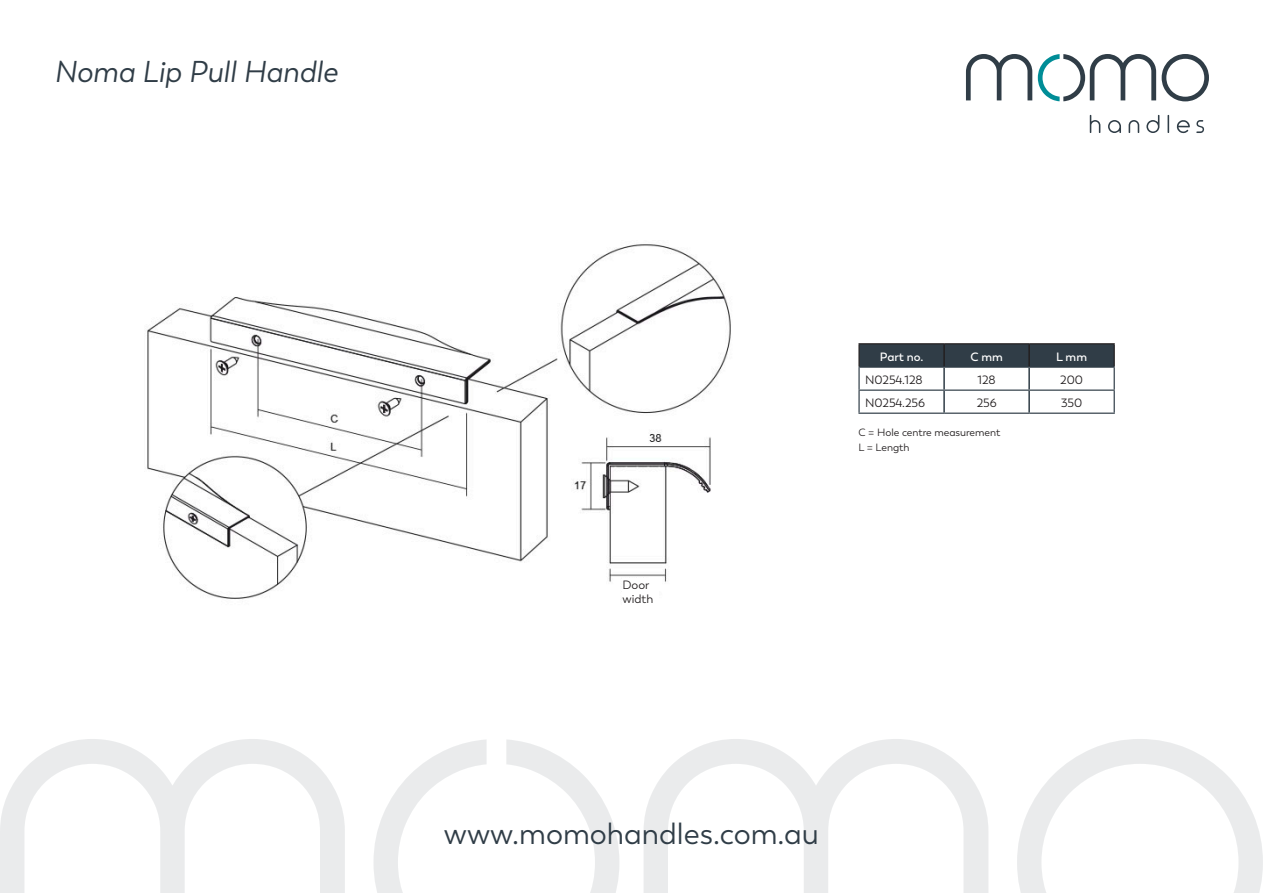
<style>
.page{position:relative;width:1263px;height:893px;background:#fff}
.page>*{position:absolute;margin:0;border:0;box-sizing:border-box;transform-origin:0 0}
.t1{font:30px "Trenda";color:#303d47}
.t2{font:italic 30px "Trenda";color:#303d47}
.t3{font:12px "Trenda";color:#231f20}
.t4{font:600 12px "Trenda";color:#fff}
.t5{font:10.5px/15px "Trenda";color:#231f20}
</style>
<div class="page">
<svg style="left:1090px;top:115px;width:10px;height:18px"></svg>
<svg style="left:1108px;top:120px;width:13px;height:13px"></svg>
<svg style="left:1128px;top:120px;width:11px;height:13px"></svg>
<svg style="left:1146px;top:115px;width:13px;height:18px"></svg>
<svg style="left:1167px;top:115px;width:2px;height:18px"></svg>
<svg style="left:1176px;top:120px;width:14px;height:13px"></svg>
<svg style="left:1196px;top:120px;width:8px;height:13px"></svg>
<svg style="left:966px;top:54px;width:66px;height:46px"></svg>
<svg style="left:1038px;top:54px;width:118px;height:47px"></svg>
<svg style="left:1162px;top:54px;width:47px;height:47px"></svg>
<svg style="left:0;top:739px;width:345px;height:154px"></svg>
<svg style="left:506px;top:740px;width:113px;height:153px"></svg>
<svg style="left:373px;top:740px;width:114px;height:153px"></svg>
<svg style="left:644px;top:739px;width:344px;height:154px"></svg>
<svg style="left:1017px;top:739px;width:246px;height:154px"></svg>
<div style="left:860px;top:344px;width:253px;height:22px;background:#303d47"></div>
<hr style="left:943px;top:344px;width:2px;height:22px;background:#231f20">
<hr style="left:1028px;top:344px;width:2px;height:22px;background:#231f20">
<hr style="left:858px;top:343px;width:86px;height:1px;background:#231f20">
<hr style="left:858px;top:344px;width:2px;height:22px;background:#231f20">
<hr style="left:944px;top:343px;width:85px;height:1px;background:#231f20">
<hr style="left:1029px;top:343px;width:86px;height:1px;background:#231f20">
<hr style="left:1113px;top:344px;width:2px;height:22px;background:#231f20">
<hr style="left:858px;top:366px;width:86px;height:2px;background:#303d47">
<hr style="left:858px;top:368px;width:2px;height:22px;background:#303d47">
<hr style="left:944px;top:366px;width:85px;height:2px;background:#303d47">
<hr style="left:1029px;top:366px;width:86px;height:2px;background:#303d47">
<hr style="left:1113px;top:368px;width:2px;height:22px;background:#303d47">
<hr style="left:858px;top:390px;width:86px;height:1px;background:#303d47">
<hr style="left:858px;top:391px;width:2px;height:22px;background:#303d47">
<hr style="left:944px;top:390px;width:85px;height:1px;background:#303d47">
<hr style="left:1029px;top:390px;width:86px;height:1px;background:#303d47">
<hr style="left:1113px;top:391px;width:2px;height:22px;background:#303d47">
<hr style="left:858px;top:413px;width:86px;height:1px;background:#303d47">
<hr style="left:944px;top:413px;width:85px;height:1px;background:#303d47">
<hr style="left:1029px;top:413px;width:86px;height:1px;background:#303d47">
<hr style="left:943px;top:368px;width:2px;height:22px;background:#303d47">
<hr style="left:1028px;top:368px;width:2px;height:22px;background:#303d47">
<hr style="left:943px;top:391px;width:2px;height:22px;background:#303d47">
<hr style="left:1028px;top:391px;width:2px;height:22px;background:#303d47">
<img style="left:147px;top:244px;width:584px;height:355px">
<div style="left:622px;top:578px;width:37px;height:29px;background:#fff"></div>
<p class="t2" style="left:54px;top:54px;width:285px">Noma Lip Pull Handle</p>
<p class="t3" style="left:622px;top:578px;width:28px">Door</p>
<p class="t3" style="left:622px;top:592px;width:32px">width</p>
<p class="t4" style="left:880px;top:350px;width:45px">Part no.</p>
<p class="t4" style="left:970px;top:350px;width:34px">C mm</p>
<p class="t4" style="left:1056px;top:350px;width:32px">L mm</p>
<p class="t3" style="left:865px;top:373px;width:59px">N0254.128</p>
<p class="t3" style="left:977px;top:373px;width:20px">128</p>
<p class="t3" style="left:1060px;top:373px;width:24px">200</p>
<p class="t3" style="left:865px;top:396px;width:61px">N0254.256</p>
<p class="t3" style="left:977px;top:396px;width:21px">256</p>
<p class="t3" style="left:1061px;top:396px;width:23px">350</p>
<p class="t5" style="left:858px;top:425px;width:143px">C = Hole centre measurement<br>L = Length</p>
<h1 class="t1" style="left:444px;top:816px;width:377px">www.momohandles.com.au</h1>
</div>
